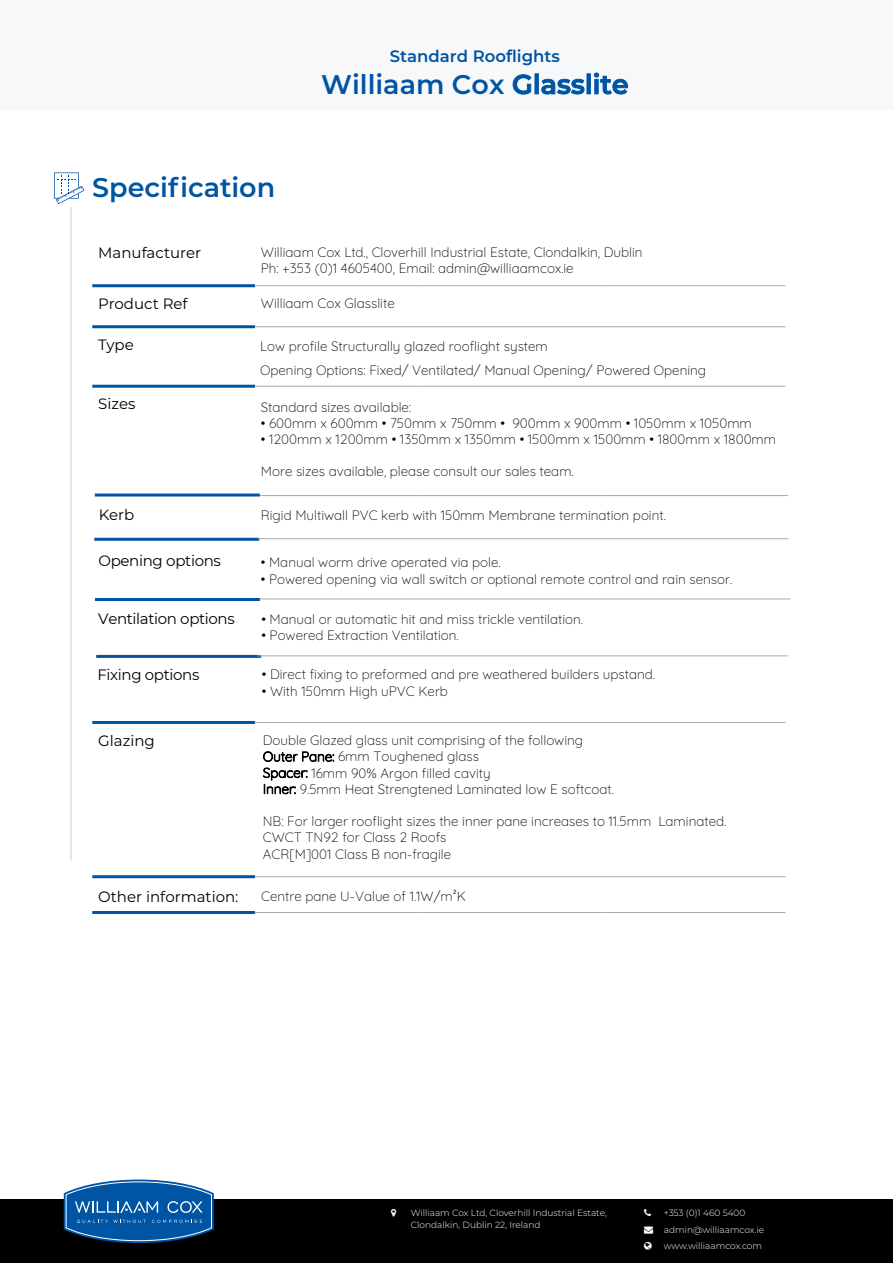
<style>
.page{position:relative;width:893px;height:1263px;background:#fff}
.page>*{position:absolute;margin:0;border:0;box-sizing:border-box;transform-origin:0 0}
.t1{font:600 27px "Montserrat";color:#0054a4}
.t2{font:600 16.5px "Montserrat";color:#0054a4}
.t3{font:15px "Montserrat";letter-spacing:-.01em;color:#000}
.t4{font:300 13.5px/16.2px "Quicksand";color:#000}
.t5{font:300 9px/12px "Montserrat";color:#fff}
</style>
<div class="page">
<div style="left:0;top:1199px;width:893px;height:64px;background:#000"></div>
<svg style="left:64px;top:1179px;width:150px;height:64px;background:#2769a7"></svg>
<hr style="left:70px;top:207px;width:2px;height:653px;background:#d1d3d4">
<svg style="left:54px;top:172px;width:30px;height:32px"></svg>
<div style="left:0;top:0;width:893px;height:110px;background:#f7f8f9"></div>
<hr style="left:255px;top:285px;width:162px;height:1px;background:#a7a9ac">
<hr style="left:417px;top:285px;width:184px;height:1px;background:#a7a9ac">
<hr style="left:601px;top:285px;width:185px;height:1px;background:#a7a9ac">
<hr style="left:255px;top:326px;width:162px;height:1px;background:#a7a9ac">
<hr style="left:417px;top:326px;width:184px;height:1px;background:#a7a9ac">
<hr style="left:601px;top:326px;width:185px;height:1px;background:#a7a9ac">
<hr style="left:417px;top:386px;width:184px;height:1px;background:#a7a9ac">
<hr style="left:601px;top:386px;width:185px;height:1px;background:#a7a9ac">
<hr style="left:255px;top:386px;width:162px;height:1px;background:#a7a9ac">
<hr style="left:258px;top:495px;width:161px;height:1px;background:#a7a9ac">
<hr style="left:419px;top:495px;width:185px;height:1px;background:#a7a9ac">
<hr style="left:604px;top:495px;width:184px;height:1px;background:#a7a9ac">
<hr style="left:255px;top:722px;width:162px;height:1px;background:#a7a9ac">
<hr style="left:417px;top:722px;width:184px;height:1px;background:#a7a9ac">
<hr style="left:601px;top:722px;width:185px;height:1px;background:#a7a9ac">
<hr style="left:255px;top:876px;width:162px;height:1px;background:#a7a9ac">
<hr style="left:417px;top:876px;width:184px;height:1px;background:#a7a9ac">
<hr style="left:601px;top:876px;width:185px;height:1px;background:#a7a9ac">
<hr style="left:255px;top:912px;width:162px;height:1px;background:#a7a9ac">
<hr style="left:417px;top:912px;width:184px;height:1px;background:#a7a9ac">
<hr style="left:601px;top:912px;width:185px;height:1px;background:#a7a9ac">
<hr style="left:92px;top:284px;width:163px;height:3px;background:#0054a4">
<hr style="left:92px;top:325px;width:163px;height:3px;background:#0054a4">
<hr style="left:92px;top:385px;width:163px;height:3px;background:#0054a4">
<hr style="left:95px;top:493px;width:165px;height:3px;background:#0054a4">
<hr style="left:92px;top:721px;width:163px;height:3px;background:#0054a4">
<hr style="left:92px;top:875px;width:163px;height:3px;background:#0054a4">
<hr style="left:92px;top:911px;width:163px;height:3px;background:#0054a4">
<hr style="left:94px;top:538px;width:165px;height:3px;background:#0054a4">
<hr style="left:258px;top:538px;width:162px;height:1px;background:#a7a9ac">
<hr style="left:420px;top:538px;width:184px;height:1px;background:#a7a9ac">
<hr style="left:604px;top:538px;width:184px;height:1px;background:#a7a9ac">
<hr style="left:95px;top:598px;width:165px;height:3px;background:#0054a4">
<hr style="left:260px;top:599px;width:161px;height:1px;background:#a7a9ac">
<hr style="left:421px;top:599px;width:185px;height:1px;background:#a7a9ac">
<hr style="left:606px;top:599px;width:184px;height:1px;background:#a7a9ac">
<hr style="left:96px;top:655px;width:165px;height:3px;background:#0054a4">
<hr style="left:257px;top:656px;width:162px;height:1px;background:#a7a9ac">
<hr style="left:419px;top:656px;width:185px;height:1px;background:#a7a9ac">
<hr style="left:604px;top:656px;width:184px;height:1px;background:#a7a9ac">
<h1 class="t1" style="left:92px;top:168px;width:184px">Specification</h1>
<p class="t2" style="left:390px;top:44px;width:172px">Standard Rooflights</p>
<h1 class="t1" style="left:321px;top:65px;width:309px">Williaam Cox Glasslite</h1>
<p class="t3" style="left:98px;top:242px;width:104px">Manufacturer</p>
<p class="t4" style="left:261px;top:242px;width:383px">Williaam Cox Ltd., Cloverhill Industrial Estate, Clondalkin, Dublin<br>Ph: +353 (0)1 4605400, Email: admin@williaamcox.ie</p>
<p class="t3" style="left:98px;top:293px;width:91px">Product Ref</p>
<p class="t4" style="left:261px;top:293px;width:135px">Williaam Cox Glasslite</p>
<p class="t3" style="left:98px;top:334px;width:37px">Type</p>
<p class="t4" style="left:260px;top:332px;width:447px;line-height:24.8px">Low profile Structurally glazed rooflight system<br>Opening Options: Fixed/ Ventilated/ Manual Opening/ Powered Opening</p>
<p class="t3" style="left:98px;top:394px;width:39px">Sizes</p>
<p class="t4" style="left:261px;top:397px;width:152px">Standard sizes available:</p>
<p class="t4" style="left:261px;top:413px;width:492px">• 600mm x 600mm • 750mm x 750mm • 900mm x 900mm • 1050mm x 1050mm</p>
<p class="t4" style="left:261px;top:430px;width:517px">• 1200mm x 1200mm • 1350mm x 1350mm • 1500mm x 1500mm • 1800mm x 1800mm</p>
<p class="t4" style="left:261px;top:462px;width:314px">More sizes available, please consult our sales team.</p>
<p class="t3" style="left:99px;top:505px;width:37px">Kerb</p>
<p class="t4" style="left:261px;top:506px;width:406px">Rigid Multiwall PVC kerb with 150mm Membrane termination point.</p>
<p class="t3" style="left:99px;top:550px;width:124px">Opening options</p>
<p class="t4" style="left:261px;top:553px;width:241px">• Manual worm drive operated via pole.</p>
<p class="t4" style="left:261px;top:569px;width:473px">• Powered opening via wall switch or optional remote control and rain sensor.</p>
<p class="t3" style="left:98px;top:608px;width:138px">Ventilation options</p>
<p class="t4" style="left:261px;top:610px;width:323px">• Manual or automatic hit and miss trickle ventilation.</p>
<p class="t4" style="left:261px;top:626px;width:199px">• Powered Extraction Ventilation.</p>
<p class="t3" style="left:97px;top:665px;width:103px">Fixing options</p>
<p class="t4" style="left:262px;top:665px;width:395px">• Direct fixing to preformed and pre weathered builders upstand.</p>
<p class="t4" style="left:262px;top:681px;width:188px">• With 150mm High uPVC Kerb</p>
<p class="t4" style="left:263px;top:731px;width:352px">Double Glazed glass unit comprising of the following Outer Pane: 6mm Toughened glass<br>Spacer: 16mm 90% Argon filled cavity<br>Inner: 9.5mm Heat Strengtened Laminated low E softcoat.</p>
<p class="t4" style="left:263px;top:812px;width:465px">NB: For larger rooflight sizes the inner pane increases to 11.5mm Laminated.<br>CWCT TN92 for Class 2 Roofs<br>ACR[M]001 Class B non-fragile</p>
<p class="t3" style="left:98px;top:730px;width:58px">Glazing</p>
<p class="t3" style="left:98px;top:887px;width:142px">Other information:</p>
<p class="t4" style="left:261px;top:887px;width:207px">Centre pane U-Value of 1.1W/m²K</p>
<p class="t5" style="left:411px;top:1207px;width:198px">Williaam Cox Ltd, Cloverhill Industrial Estate,<br>Clondalkin, Dublin 22, Ireland</p>
<p class="t5" style="left:664px;top:1207px;width:83px">+353 (0)1 460 5400</p>
<p class="t5" style="left:644px;top:1221px;width:121px;line-height:16.2px;text-align:right">→ admin@williaamcox.ie www.williaamcox.com</p>
</div>
